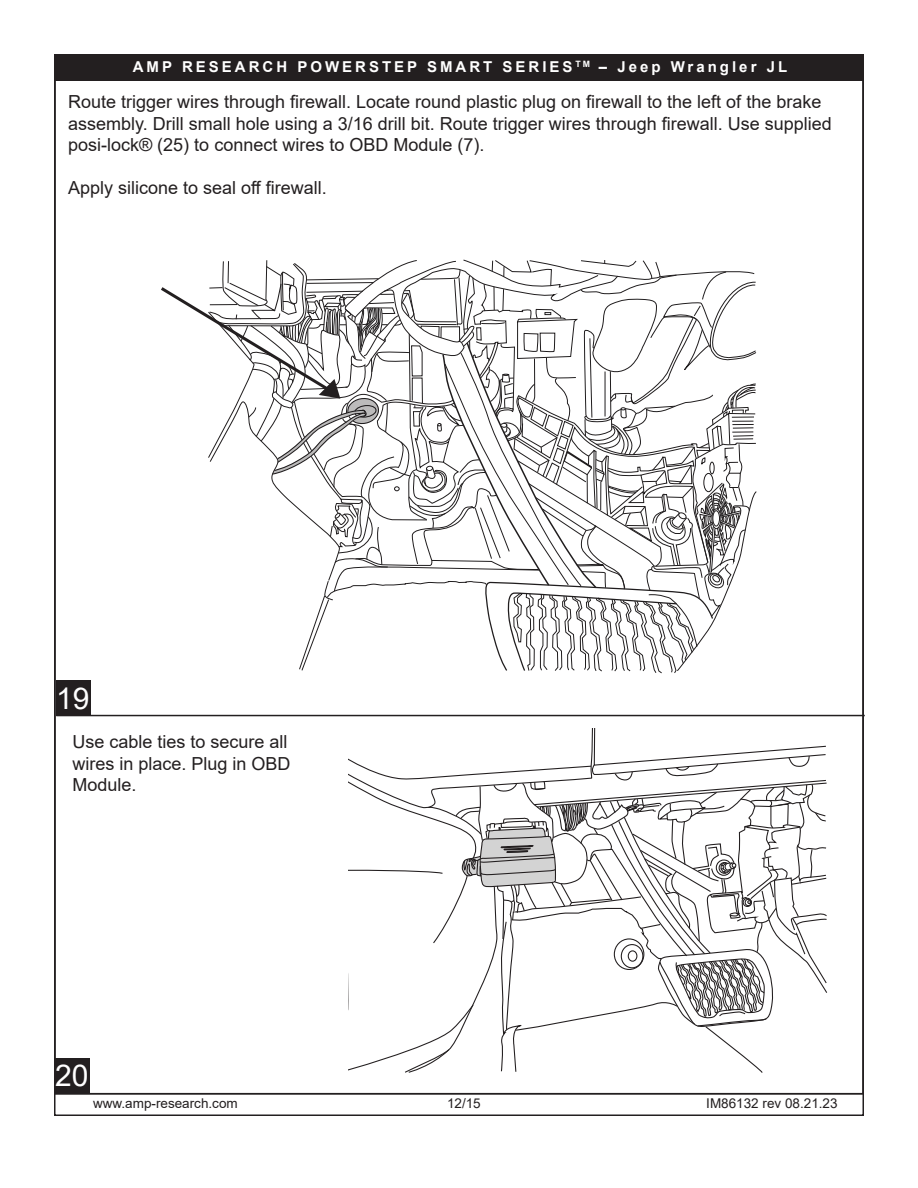
<style>
.page{position:relative;width:918px;height:1188px;background:#fff}
.page>*{position:absolute;margin:0;border:0;box-sizing:border-box;transform-origin:0 0}
.t1{font:30px "Arial";color:#fff}
.t2{font:18px/21.6px "Arial";color:#231f20}
.t3{font:700 15px "Arial";letter-spacing:.2em;color:#fff}
.t4{font:13.5px "Arial";color:#231f20}
</style>
<div class="page">
<div style="left:54px;top:55px;width:809px;height:26px;background:#231f20"></div>
<hr style="left:56px;top:715px;width:809px;height:1px;background:#231f20">
<svg style="left:349px;top:728px;width:478px;height:345px"></svg>
<svg style="left:161px;top:259px;width:596px;height:415px"></svg>
<div style="left:55px;top:1058px;width:35px;height:36px;background:#231f20"></div>
<div style="left:56px;top:680px;width:35px;height:36px;background:#231f20"></div>
<p class="t3" style="left:133px;top:56px;width:656px">AMP RESEARCH POWERSTEP SMART SERIES <sup>TM</sup> – Jeep Wrangler JL</p>
<p class="t2" style="left:68px;top:91px;width:765px">Route trigger wires through firewall. Locate round plastic plug on firewall to the left of the brake assembly. Drill small hole using a 3/16 drill bit. Route trigger wires through firewall. Use supplied posi-lock® (25) to connect wires to OBD Module (7).</p>
<p class="t2" style="left:68px;top:177px;width:260px">Apply silicone to seal off firewall.</p>
<h1 class="t1" style="left:56px;top:678px;width:35px">19</h1>
<p class="t2" style="left:72px;top:731px;width:220px">Use cable ties to secure all wires in place. Plug in OBD<br>Module.</p>
<h1 class="t1" style="left:55px;top:1055px;width:35px">2 05</h1>
<p class="t4" style="left:93px;top:1094px;width:146px">www.amp-research.com</p>
<p class="t4" style="left:447px;top:1094px;width:35px">12/15</p>
<p class="t4" style="left:706px;top:1094px;width:133px">IM86132 rev 08.21.23</p>
</div>
